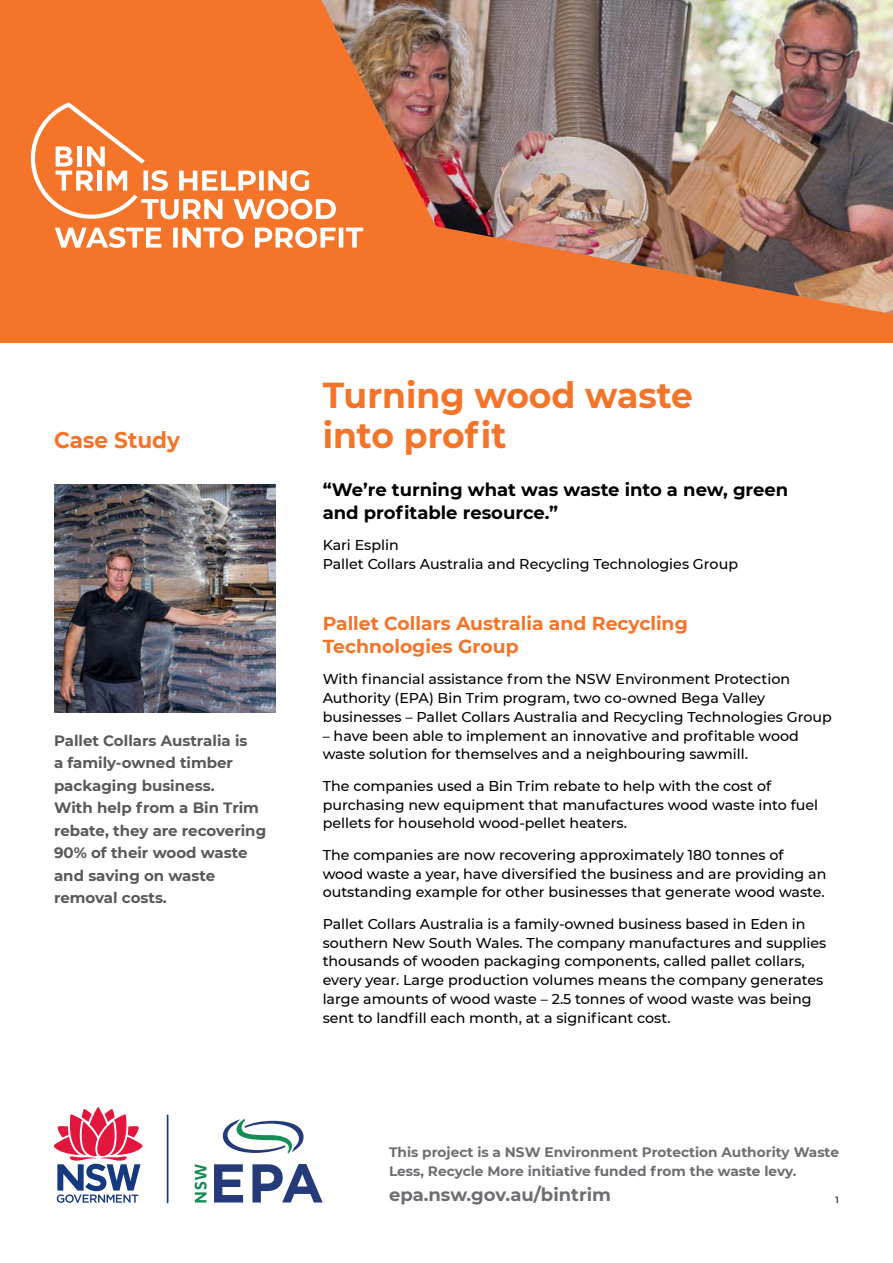
<style>
.page{position:relative;width:893px;height:1263px;background:#fff}
.page>*{position:absolute;margin:0;border:0;box-sizing:border-box;transform-origin:0 0}
.Heading_1{font:700 36px/39.6px "Montserrat";color:#f47429;scale:.96 1}
.Heading_1-2{font:700 22.5px "Montserrat";color:#f47429;scale:.96 1}
.Subheading_1{font:700 18.75px/23.2px "Montserrat";color:#f47429}
.Quote_-_Introduction{font:700 18px/22.5px "Montserrat";color:#000}
.Folio{font:700 18px "Montserrat";color:#6d6e71}
.Introduction{font:700 15px/22.5px "Montserrat";color:#58595b}
.Body_copy_1{font:500 14.25px/18.8px "Montserrat";color:#000}
.Quote_-_Sign_off{font:500 14.25px/18.8px "Montserrat";color:#000}
.Folio-2{font:700 13.65px/18.6px "Montserrat";color:#6d6e71}
.t1{font:500 9px "Montserrat";color:#000}
</style>
<div class="page">
<div style="left:0;top:0;width:893px;height:342px;background:#f47429"></div>
<img style="left:54px;top:485px;width:221px;height:227px">
<img style="left:321px;top:0;width:572px;height:314px">
<svg style="left:55px;top:227px;width:308px;height:21px"></svg>
<svg style="left:31px;top:102px;width:305px;height:117px"></svg>
<hr style="left:167px;top:1114px;width:1px;height:89px;background:#15397f">
<svg style="left:53px;top:1107px;width:90px;height:96px"></svg>
<svg style="left:223px;top:1119px;width:81px;height:35px"></svg>
<svg style="left:195px;top:1164px;width:12px;height:38px"></svg>
<svg style="left:214px;top:1164px;width:29px;height:38px"></svg>
<svg style="left:252px;top:1164px;width:71px;height:38px"></svg>
<h1 class="Heading_1-2" style="left:54px;top:424px;width:133px">Case Study</h1>
<p class="Introduction" style="left:54px;top:729px;width:214px">Pallet Collars Australia is<br>a family-owned timber packaging business.<br>With help from a Bin Trim rebate, they are recovering<br>90% of their wood waste and saving on waste removal costs.</p>
<h1 class="Heading_1" style="left:323px;top:374px;width:387px">Turning wood waste into profit</h1>
<p class="Quote_-_Introduction" style="left:323px;top:477px;width:467px">“We’re turning what was waste into a new, green and profitable resource.”</p>
<p class="Quote_-_Sign_off" style="left:323px;top:535px;width:417px">Kari Esplin<br>Pallet Collars Australia and Recycling Technologies Group</p>
<h2 class="Subheading_1" style="left:323px;top:610px;width:367px">Pallet Collars Australia and Recycling<br>Technologies Group</h2>
<p class="Body_copy_1" style="left:323px;top:669px;width:511px">With financial assistance from the NSW Environment Protection<br>Authority (EPA) Bin Trim program, two co-owned Bega Valley businesses – Pallet Collars Australia and Recycling Technologies Group</p>
<p class="Body_copy_1" style="left:323px;top:726px;width:478px">– have been able to implement an innovative and profitable wood waste solution for themselves and a neighbouring sawmill.</p>
<p class="Body_copy_1" style="left:323px;top:776px;width:497px">The companies used a Bin Trim rebate to help with the cost of purchasing new equipment that manufactures wood waste into fuel pellets for household wood-pellet heaters.</p>
<p class="Body_copy_1" style="left:323px;top:845px;width:505px">The companies are now recovering approximately 180 tonnes of wood waste a year, have diversified the business and are providing an outstanding example for other businesses that generate wood waste.</p>
<p class="Body_copy_1" style="left:323px;top:914px;width:505px">Pallet Collars Australia is a family-owned business based in Eden in southern New South Wales. The company manufactures and supplies thousands of wooden packaging components, called pallet collars, every year. Large production volumes means the company generates large amounts of wood waste – 2.5 tonnes of wood waste was being sent to landfill each month, at a significant cost.</p>
<p class="Folio-2" style="left:389px;top:1142px;width:451px">This project is a NSW Environment Protection Authority Waste<br>Less, Recycle More initiative funded from the waste levy.</p>
<p class="Folio" style="left:389px;top:1182px;width:223px">epa.nsw.gov.au/bintrim</p>
<p class="t1" style="left:835px;top:1193px;width:5px">1</p>
</div>
